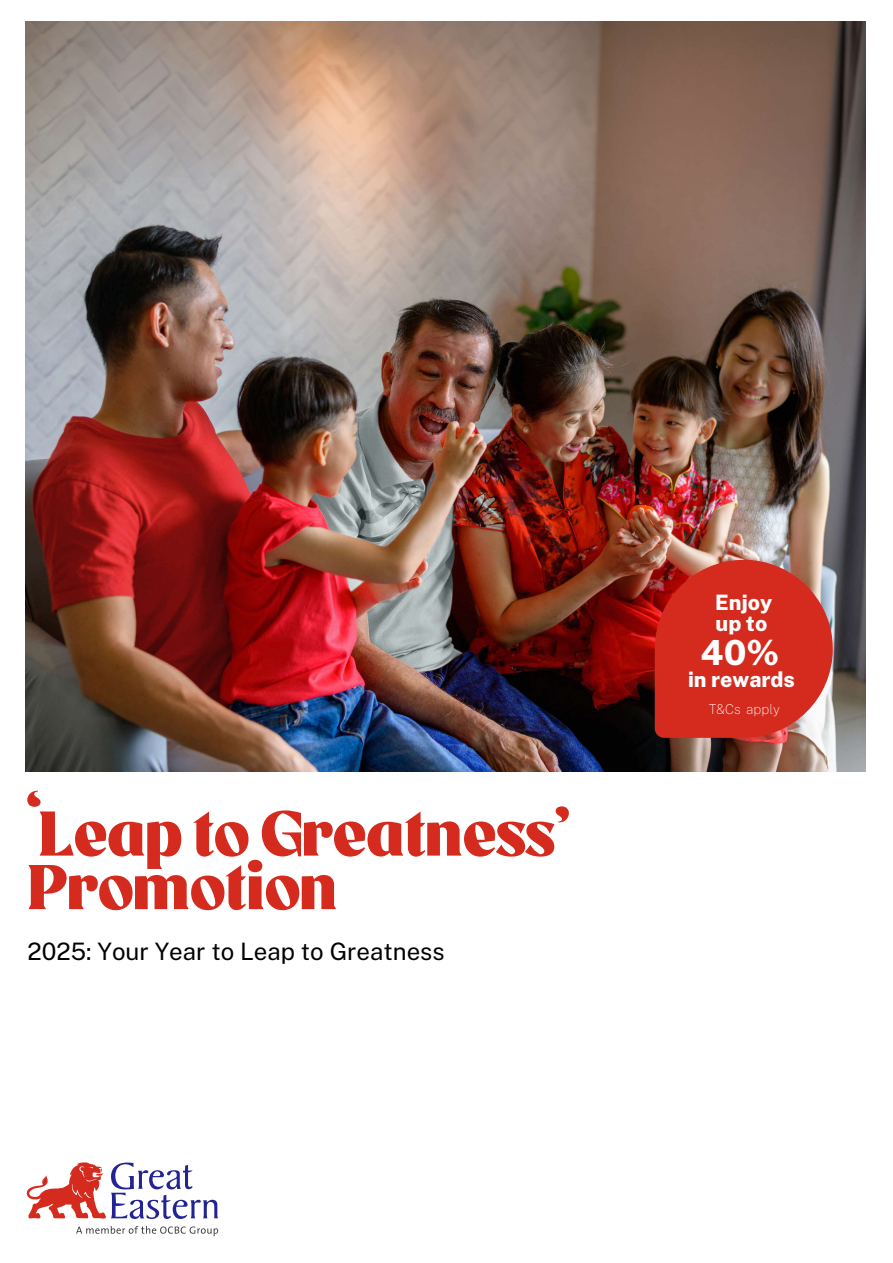
<style>
.page{position:relative;width:893px;height:1263px;background:#fff}
.page>*{position:absolute;margin:0;border:0;box-sizing:border-box;transform-origin:0 0}
.t1{font:800 63px/53.6px "Mr Banks";letter-spacing:-.01em;color:#d52b1e}
.t2{font:800 34.65px "Public Sans";color:#fff}
.t3{font:24px "Public Sans";color:#000}
.t4{font:800 21.15px/21.1px "Public Sans";color:#fff}
.t5{font:100 13.5px "Public Sans";color:#fff}
</style>
<div class="page">
<img style="left:25px;top:22px;width:840px;height:749px">
<svg style="left:26px;top:1162px;width:192px;height:57px"></svg>
<svg style="left:76px;top:1226px;width:142px;height:10px"></svg>
<svg style="left:655px;top:554px;width:178px;height:184px"></svg>
<h1 class="t1" style="left:42px;top:805px;width:17px;rotate:-180deg">'</h1>
<h1 class="t1" style="left:26px;top:808px;width:545px">Leap to Greatness'<br>Promotion</h1>
<p class="t3" style="left:28px;top:936px;width:418px">2025: Your Year to Leap to Greatness</p>
<p class="t4" style="left:715px;top:591px;width:59px">Enjoy up to</p>
<h2 class="t2" style="left:700px;top:629px;width:80px">40%</h2>
<p class="t4" style="left:688px;top:668px;width:108px">in rewards</p>
<p class="t5" style="left:709px;top:700px;width:73px">T&amp;Cs apply</p>
</div>
